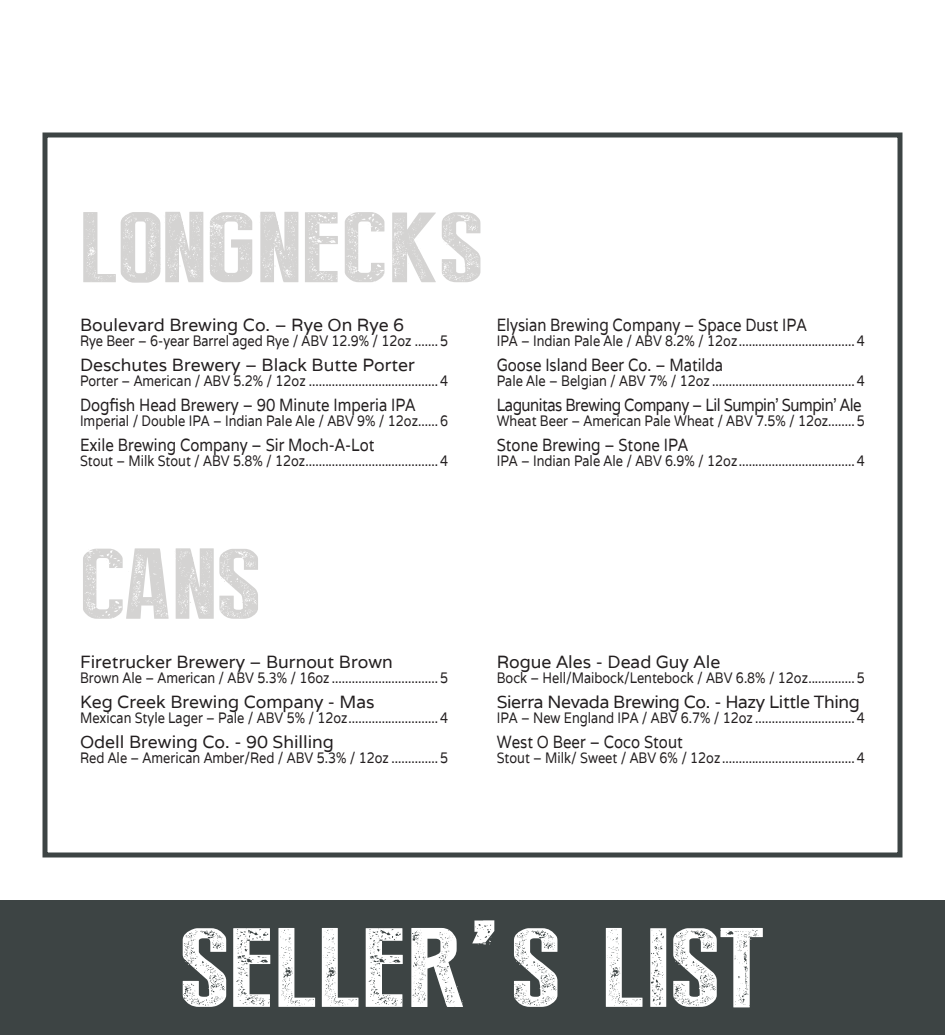
<style>
.page{position:relative;width:945px;height:1035px;background:#fff}
.page>*{position:absolute;margin:0;border:0;box-sizing:border-box;transform-origin:0 0}
.t1{font:112.5px "Press Style";color:#fff;scale:1.5 1}
.t2{font:100px "Press Style";color:#d4d3d2;scale:1.5 1}
.t3{font:17.5px "Varela";color:#231f20;scale:.85 1}
.t4{font:17.5px "Varela";color:#231f20}
.t5{font:17.5px "Varela";letter-spacing:-.03em;color:#231f20;scale:.85 1}
.t6{font:17.5px "Varela";letter-spacing:-.02em;color:#231f20}
.t7{font:15px "Varela";color:#231f20;scale:.85 1}
</style>
<div class="page">
<div style="left:0;top:900px;width:945px;height:135px;background:#3d4444"></div>
<div style="left:42px;top:132px;width:860px;height:726px;border:5px solid #3d4444"></div>
<h2 class="t2" style="left:80px;top:197px;width:270px">LONGNECKS</h2>
<p class="t4" style="left:80px;top:313px;width:326px">Boulevard Brewing Co. – Rye On Rye 6</p>
<p class="t7" style="left:80px;top:331px;width:434px">Rye Beer – 6-year Barrel aged Rye / ABV 12.9% / 12oz ....... 5</p>
<p class="t4" style="left:80px;top:353px;width:336px">Deschutes Brewery – Black Butte Porter</p>
<p class="t7" style="left:80px;top:371px;width:434px">Porter – American / ABV 5.2% / 12oz .......................................4</p>
<p class="t3" style="left:80px;top:393px;width:396px">Dogfish Head Brewery – 90 Minute Imperia IPA</p>
<p class="t7" style="left:80px;top:411px;width:434px">Imperial / Double IPA – Indian Pale Ale / ABV 9% / 12oz ......6</p>
<p class="t3" style="left:80px;top:433px;width:348px">Exile Brewing Company – Sir Moch-A-Lot</p>
<p class="t7" style="left:80px;top:451px;width:434px">Stout – Milk Stout / ABV 5.8% / 12oz ........................................4</p>
<p class="t3" style="left:497px;top:313px;width:366px">Elysian Brewing Company – Space Dust IPA</p>
<p class="t7" style="left:497px;top:331px;width:434px">IPA – Indian Pale Ale / ABV 8.2% / 12oz ...................................4</p>
<p class="t3" style="left:497px;top:353px;width:268px">Goose Island Beer Co. – Matilda</p>
<p class="t7" style="left:497px;top:371px;width:434px">Pale Ale – Belgian / ABV 7% / 12oz ...........................................4</p>
<p class="t5" style="left:497px;top:393px;width:431px">Lagunitas Brewing Company – Lil Sumpin’ Sumpin’ Ale</p>
<p class="t7" style="left:497px;top:411px;width:434px">Wheat Beer – American Pale Wheat / ABV 7.5% / 12oz........ 5</p>
<p class="t3" style="left:497px;top:433px;width:227px">Stone Brewing – Stone IPA</p>
<p class="t7" style="left:497px;top:451px;width:434px">IPA – Indian Pale Ale / ABV 6.9% / 12oz ...................................4</p>
<h2 class="t2" style="left:80px;top:533px;width:122px">CANS</h2>
<p class="t4" style="left:80px;top:650px;width:314px">Firetrucker Brewery – Burnout Brown</p>
<p class="t7" style="left:80px;top:668px;width:434px">Brown Ale – American / ABV 5.3% / 16oz ................................5</p>
<p class="t4" style="left:80px;top:690px;width:296px">Keg Creek Brewing Company - Mas</p>
<p class="t7" style="left:80px;top:708px;width:434px">Mexican Style Lager – Pale / ABV 5% / 12oz ...........................4</p>
<p class="t4" style="left:80px;top:730px;width:255px">Odell Brewing Co. - 90 Shilling</p>
<p class="t7" style="left:80px;top:748px;width:434px">Red Ale – American Amber/Red / ABV 5.3% / 12oz ..............5</p>
<p class="t4" style="left:497px;top:650px;width:225px">Rogue Ales - Dead Guy Ale</p>
<p class="t7" style="left:497px;top:668px;width:434px">Bock – Hell/Maibock/Lentebock / ABV 6.8% / 12oz .............. 5</p>
<p class="t6" style="left:497px;top:690px;width:365px">Sierra Nevada Brewing Co. - Hazy Little Thing</p>
<p class="t7" style="left:497px;top:708px;width:434px">IPA – New England IPA / ABV 6.7% / 12oz ..............................4</p>
<p class="t3" style="left:497px;top:730px;width:220px">West O Beer – Coco Stout</p>
<p class="t7" style="left:497px;top:748px;width:434px">Stout – Milk/ Sweet / ABV 6% / 12oz ........................................4</p>
<h1 class="t1" style="left:180px;top:911px;width:392px">SELLER’S LIST</h1>
</div>
